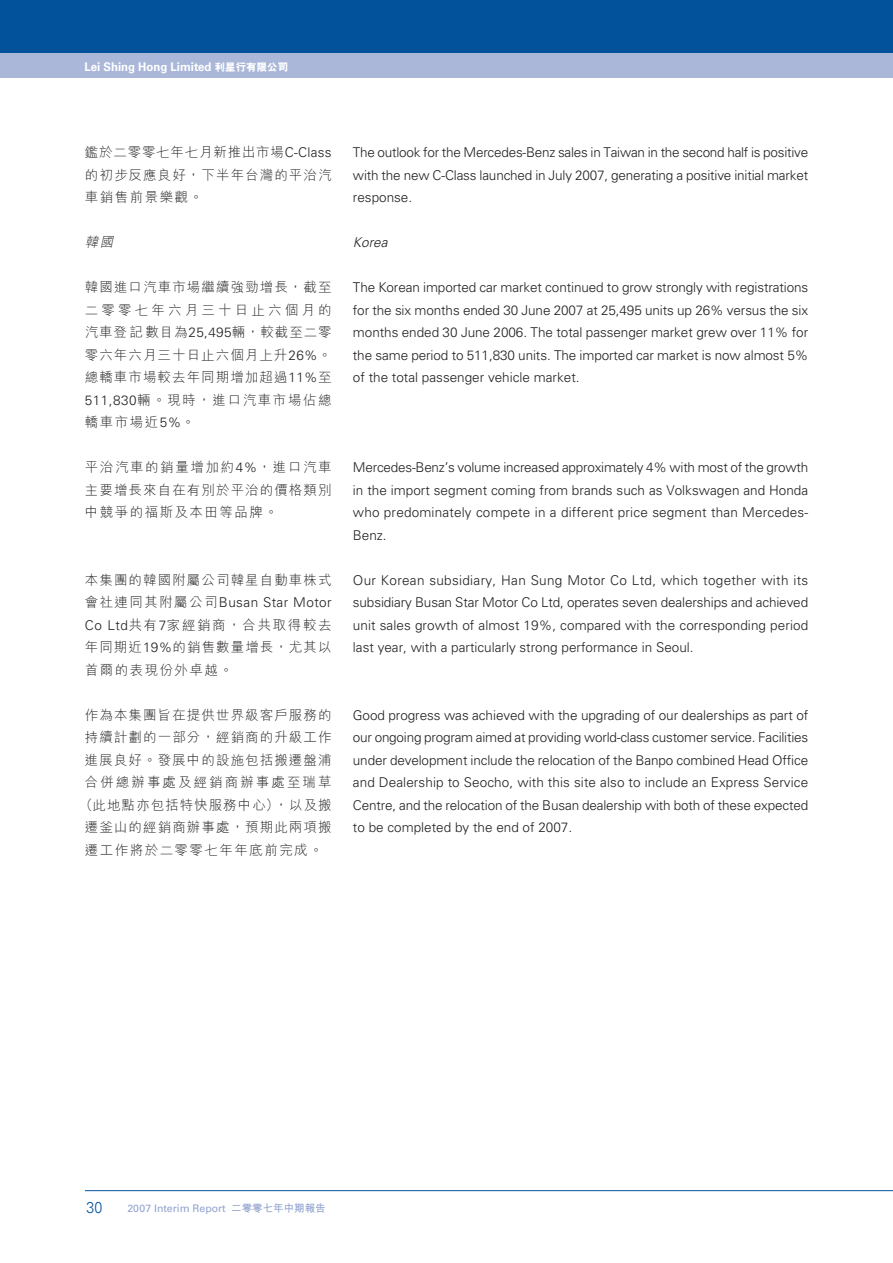
<style>
.page{position:relative;width:893px;height:1263px;background:#fff}
.page>*{position:absolute;margin:0;border:0;box-sizing:border-box;transform-origin:0 0}
.t1{font:300 15.75px "Univers";color:#01529b;scale:.9 1}
.t2{font:300 13.5px/22.5px "Univers";color:#231f20;text-align:justify}
.t3{font:300 13.5px/22.5px "M Hei";letter-spacing:.08em;color:#231f20;text-align:justify}
.t4{font:300 13.5px "Univers";letter-spacing:.03em;color:#231f20}
.t5{font:italic 300 13.5px "Univers";color:#231f20}
.t6{font:italic 300 13.5px "M Hei";color:#231f20}
.t7{font:700 12px "Univers";color:#fff;scale:.95 1}
.t8{font:10.5px "Univers";color:#91a2ce}
.s1{font-family:"M Hei";font-weight:800;font-size:10.5px}
.s2{font-family:"Univers"}
.s3{font-family:"M Hei"}
.s4{font-family:"M Hei";font-weight:700}
</style>
<div class="page">
<div style="left:0;top:0;width:892px;height:77px;background:#aab7d9"></div>
<div style="left:0;top:0;width:892px;height:52px;background:#01529b"></div>
<hr style="left:85px;top:1190px;width:807px;height:1px;background:#01529b">
<p class="t7" style="left:84px;top:63px;width:216px">Lei Shing Hong Limited <span class="s1">利星行有限公司</span></p>
<p class="t3" style="left:85px;top:142px;width:248px">鑑於二零零七年七月新推出市場<span class="s2">C-Class</span>的初步反應良好，下半年台灣的平治汽車銷售前景樂觀。</p>
<p class="t6" style="left:85px;top:235px;width:33px">韓國</p>
<p class="t3" style="left:85px;top:277px;width:248px">韓國進口汽車市場繼續強勁增長，截至二零零七年六月三十日止六個月的汽車登記數目為<span class="s2">25,495</span>輛，較截至二零零六年六月三十日止六個月上升<span class="s2">26%</span>。總轎車市場較去年同期增加超過<span class="s2">11%</span>至<span class="s2">511,830</span>輛。現時，進口汽車市場佔總轎車市場近<span class="s2">5%</span>。</p>
<p class="t3" style="left:85px;top:457px;width:248px">平治汽車的銷量增加約<span class="s2">4%</span>，進口汽車主要增長來自在有別於平治的價格類別中競爭的福斯及本田等品牌。</p>
<p class="t3" style="left:85px;top:569px;width:248px">本集團的韓國附屬公司韓星自動車株式</p>
<p class="t4" style="left:85px;top:598px;width:248px"><span class="s3">會社連同其附屬公司</span>Busan Star Motor</p>
<p class="t3" style="left:85px;top:614px;width:248px"><span class="s2">Co Ltd</span>共有<span class="s2">7</span>家經銷商，合共取得較去年同期近<span class="s2">19%</span>的銷售數量增長，尤其以首爾的表現份外卓越。</p>
<p class="t3" style="left:79px;top:704px;width:254px;text-align:center">作為本集團旨在提供世界級客戶服務的持續計劃的一部分，經銷商的升級工作進展良好。發展中的設施包括搬遷盤浦合併總辦事處及經銷商辦事處至瑞草（此地點亦包括特快服務中心），以及搬遷釜山的經銷商辦事處，預期此兩項搬遷工作將於二零零七年年底前完成。</p>
<p class="t2" style="left:353px;top:143px;width:457px">The outlook for the Mercedes-Benz sales in Taiwan in the second half is positive with the new C-Class launched in July 2007, generating a positive initial market response.</p>
<p class="t5" style="left:353px;top:238px;width:39px">Korea</p>
<p class="t2" style="left:353px;top:278px;width:457px">The Korean imported car market continued to grow strongly with registrations for the six months ended 30 June 2007 at 25,495 units up 26% versus the six months ended 30 June 2006. The total passenger market grew over 11% for the same period to 511,830 units. The imported car market is now almost 5% of the total passenger vehicle market.</p>
<p class="t2" style="left:353px;top:458px;width:457px">Mercedes-Benz’s volume increased approximately 4% with most of the growth in the import segment coming from brands such as Volkswagen and Honda who predominately compete in a different price segment than Mercedes-Benz.</p>
<p class="t2" style="left:353px;top:570px;width:457px">Our Korean subsidiary, Han Sung Motor Co Ltd, which together with its subsidiary Busan Star Motor Co Ltd, operates seven dealerships and achieved unit sales growth of almost 19%, compared with the corresponding period last year, with a particularly strong performance in Seoul.</p>
<p class="t2" style="left:353px;top:705px;width:457px">Good progress was achieved with the upgrading of our dealerships as part of our ongoing program aimed at providing world-class customer service. Facilities under development include the relocation of the Banpo combined Head Office and Dealership to Seocho, with this site also to include an Express Service Centre, and the relocation of the Busan dealership with both of these expected to be completed by the end of 2007.</p>
<p class="t1" style="left:87px;top:1201px;width:19px">30</p>
<p class="t8" style="left:127px;top:1205px;width:200px">2007 Interim Report <span class="s4">二零零七年中期報告</span></p>
</div>
